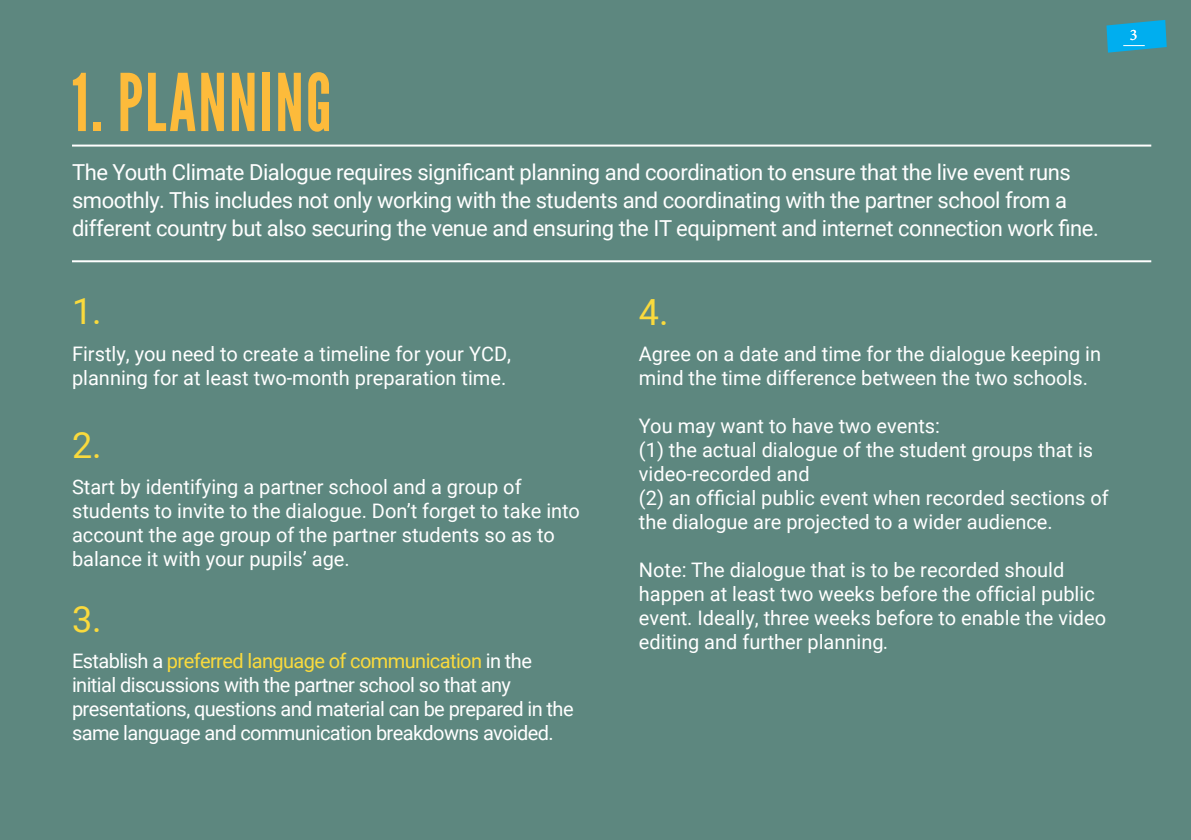
<style>
.page{position:relative;width:1191px;height:840px;background:#fff}
.page>*{position:absolute;margin:0;border:0;box-sizing:border-box;transform-origin:0 0}
.t1{font:79.2px "League Gothic";letter-spacing:.03em;color:#fdbb3b;scale:.91 1}
.t2{font:36px "Roboto";color:#fada3d}
.t3{font:22px/28px "Roboto";letter-spacing:-.02em;color:#fff}
.t4{font:20px/24px "Roboto";color:#fff}
.t5{font:20px/24px "Roboto";letter-spacing:-.03em;color:#fff}
.t6{font:16px "Minion Pro";color:#fff}
.s1{color:#fada3d}
.s2{font-style:italic}
</style>
<div class="page">
<hr style="left:0;top:0;width:3px;height:839px;background:#5a857c">
<div style="left:3px;top:0;width:1188px;height:839px;background:#5a857c"></div>
<svg style="left:1106px;top:20px;width:60px;height:33px"></svg>
<hr style="left:72px;top:260px;width:1079px;height:2px;background:#fff">
<hr style="left:72px;top:144px;width:1079px;height:2px;background:#fff">
<p class="t1" style="left:72px;top:56px;width:287px">1. PLANNING</p>
<p class="t3" style="left:72px;top:157px;width:1028px">The Youth Climate Dialogue requires significant planning and coordination to ensure that the live event runs smoothly. This includes not only working with the students and coordinating with the partner school from a different country but also securing the venue and ensuring the IT equipment and internet connection work fine.</p>
<p class="t6" style="left:1129px;top:24px;width:9px">3</p>
<p class="t2" style="left:72px;top:286px;width:31px">1.</p>
<p class="t4" style="left:72px;top:340px;width:440px">Firstly, you need to create a timeline for your YCD, planning for at least two-month preparation time.</p>
<p class="t2" style="left:72px;top:419px;width:31px">2.</p>
<p class="t4" style="left:72px;top:474px;width:509px">Start by identifying a partner school and a group of students to invite to the dialogue. Don’t forget to take into account the age group of the partner students so as to balance it with your pupils’ age.</p>
<p class="t2" style="left:72px;top:593px;width:31px">3.</p>
<p class="t5" style="left:72px;top:647px;width:503px">Establish a <span class="s1">preferred language of communication</span> in the initial discussions with the partner school so that any presentations, questions and material can be prepared in the same language and communication breakdowns avoided.</p>
<p class="t2" style="left:639px;top:286px;width:31px">4.</p>
<p class="t4" style="left:639px;top:341px;width:464px">Agree on a date and time for the dialogue keeping in mind the time difference between the two schools.</p>
<p class="t4" style="left:639px;top:413px;width:471px">You may want to have two events:<br>(1) the actual dialogue of the student groups that is video-recorded and<br>(2) an official public event when recorded sections of the dialogue are projected to a wider audience.</p>
<p class="t4" style="left:639px;top:557px;width:469px">Note: The dialogue that is to be recorded should happen at least two weeks before the official public event. Ideally, three weeks before to enable the video editing and further planning<span class="s2">.</span></p>
</div>
